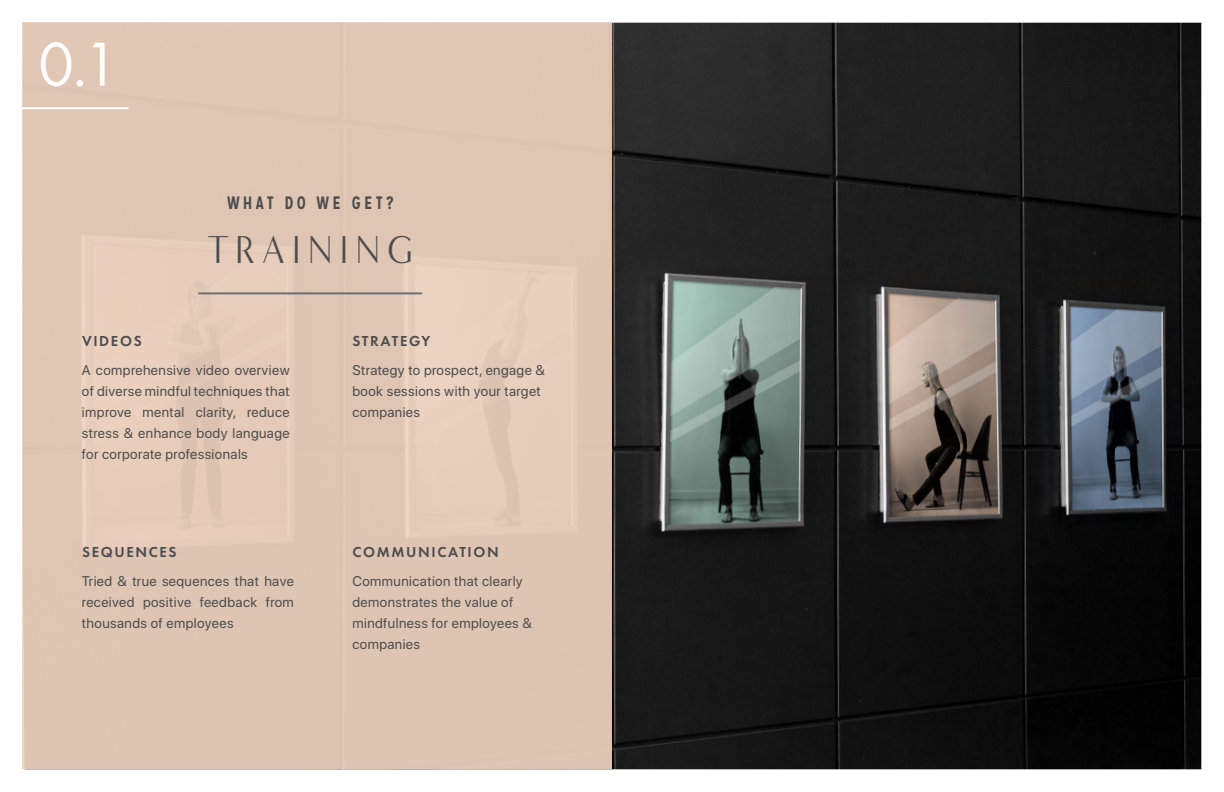
<style>
.page{position:relative;width:1224px;height:792px;background:#fff}
.page>*{position:absolute;margin:0;border:0;box-sizing:border-box;transform-origin:0 0}
.BODY{font:64.4px "Futura PT";color:#fff}
.SECTION_HEADER_1{font:40px "Minerva Modern";letter-spacing:.2em;color:#4d4d4f;scale:.9 1}
.SECTION_HEADER_2{font:700 18px "Mission Gothic";letter-spacing:.2em;color:#4d4d4f;scale:.9 1}
.MF_Subheading{font:600 15px "Futura PT";letter-spacing:.11em;color:#4d4d4f}
.MF_BODY{font:14px/21px "SF Pro Display";letter-spacing:.03em;color:#4d4d4f;text-align:justify}
</style>
<div class="page">
<img style="left:612px;top:23px;width:589px;height:746px">
<div style="left:23px;top:23px;width:589px;height:746px;background:#dfc6b4"></div>
<hr style="left:198px;top:292px;width:224px;height:2px;background:#6d6e71">
<hr style="left:11px;top:107px;width:118px;height:2px;background:#fff">
<p class="BODY" style="left:38px;top:26px;width:83px">0.1</p>
<p class="SECTION_HEADER_2" style="left:227px;top:192px;width:186px">WHAT DO WE GET?</p>
<p class="SECTION_HEADER_1" style="left:207px;top:227px;width:230px">TRAINING</p>
<p class="MF_Subheading" style="left:82px;top:331px;width:61px">VIDEOS</p>
<p class="MF_BODY" style="left:82px;top:359px;width:209px">A comprehensive video overview of diverse mindful techniques that improve mental clarity, reduce stress &amp; enhance body language for corporate professionals</p>
<p class="MF_Subheading" style="left:82px;top:543px;width:96px">SEQUENCES</p>
<p class="MF_BODY" style="left:82px;top:571px;width:213px">Tried &amp; true sequences that have received positive feedback from thousands of employees</p>
<p class="MF_Subheading" style="left:352px;top:331px;width:79px">STRATEGY</p>
<p class="MF_BODY" style="left:352px;top:359px;width:194px;text-align:left">Strategy to prospect, engage &amp; book sessions with your target companies</p>
<p class="MF_Subheading" style="left:352px;top:543px;width:148px">COMMUNICATION</p>
<p class="MF_BODY" style="left:352px;top:571px;width:181px;text-align:left">Communication that clearly demonstrates the value of mindfulness for employees &amp; companies</p>
</div>
